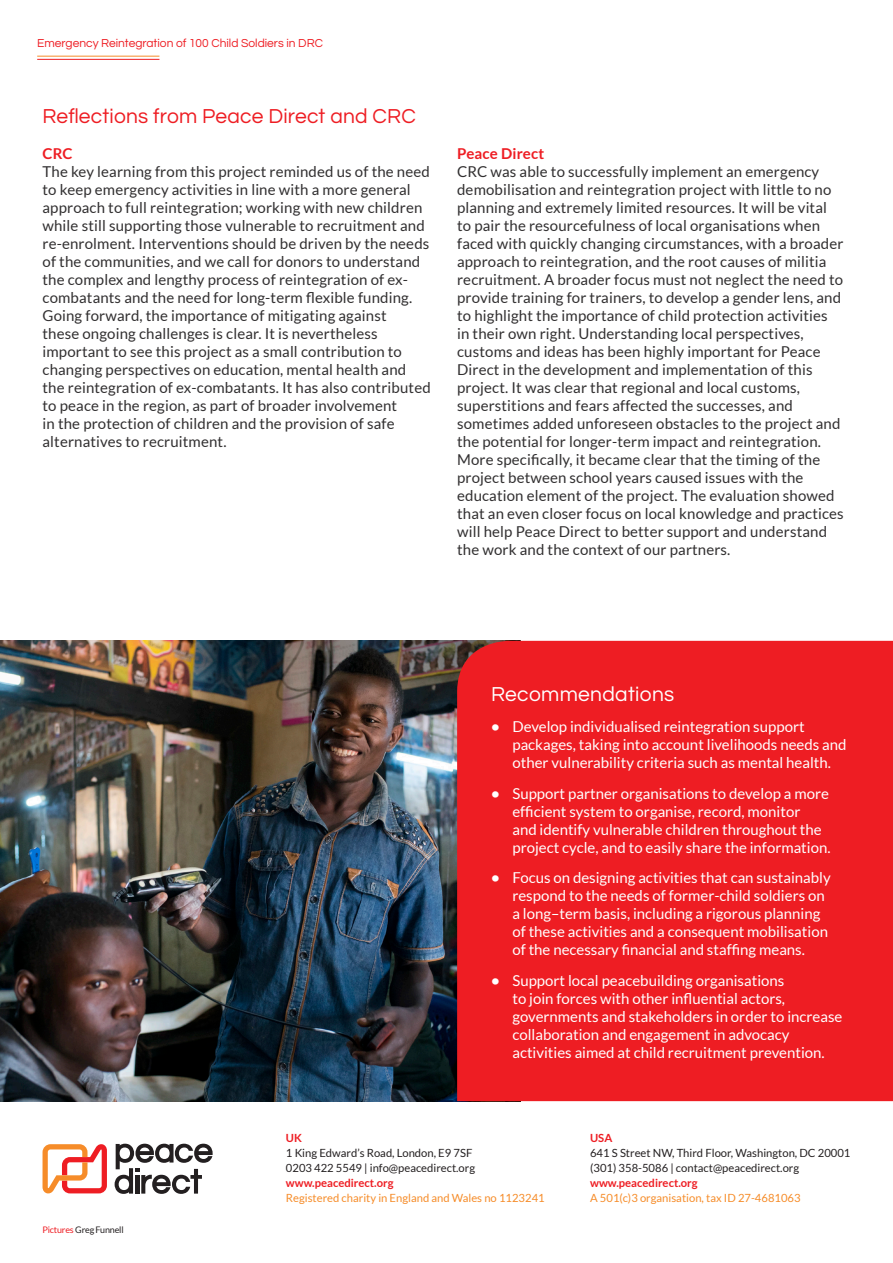
<style>
.page{position:relative;width:893px;height:1263px;background:#fff}
.page>*{position:absolute;margin:0;border:0;box-sizing:border-box;transform-origin:0 0}
.Crosshead{font:21px "Questrial";letter-spacing:.01em;color:#ee1d23}
.Crosshead-2{font:21px "Questrial";letter-spacing:.015em;color:#fff}
.Body{font:15px/18px "Lato";letter-spacing:.01em;color:#312f30}
.t1{font:15px/18px "Lato";color:#fff}
.Body-2{font:700 15px "Lato";letter-spacing:.01em;color:#ee1d23}
.t2{font:12px "Questrial";color:#ee1d23}
.t3{font:11.25px "Lato";color:#231f20}
.t4{font:11.25px "Lato";color:#f68c29}
.t5{font:700 11.25px "Lato";color:#ee1d23}
.t6{font:9px "Lato";letter-spacing:-.02em;color:#231f20}
.s1{font-weight:700}
.s2{color:#ee1d23}
</style>
<div class="page">
<hr style="left:37px;top:56px;width:122px;height:1px;background:#f68c29">
<hr style="left:37px;top:59px;width:122px;height:1px;background:#ee1d23">
<img style="left:0;top:641px;width:457px;height:460px">
<div style="left:457px;top:641px;width:436px;height:460px;background:#ee1d23"></div>
<svg style="left:43px;top:1144px;width:64px;height:50px"></svg>
<svg style="left:115px;top:1144px;width:98px;height:50px"></svg>
<p class="t2" style="left:37px;top:37px;width:287px">Emergency Reintegration of 100 Child Soldiers in DRC</p>
<p class="Crosshead" style="left:43px;top:106px;width:375px">Reflections from Peace Direct and CRC</p>
<p class="Body-2" style="left:43px;top:145px;width:31px">CRC</p>
<p class="Body" style="left:43px;top:162px;width:390px">The key learning from this project reminded us of the need to keep emergency activities in line with a more general approach to full reintegration; working with new children while still supporting those vulnerable to recruitment and re-enrolment. Interventions should be driven by the needs of the communities, and we call for donors to understand the complex and lengthy process of reintegration of ex&shy;combatants and the need for long-term flexible funding.<br>Going forward, the importance of mitigating against<br>these ongoing challenges is clear. It is nevertheless important to see this project as a small contribution to changing perspectives on education, mental health and the reintegration of ex-combatants. It has also contributed to peace in the region, as part of broader involvement<br>in the protection of children and the provision of safe alternatives to recruitment.</p>
<p class="Body-2" style="left:457px;top:145px;width:89px">Peace Direct</p>
<p class="Body" style="left:457px;top:162px;width:388px">CRC was able to successfully implement an emergency demobilisation and reintegration project with little to no planning and extremely limited resources. It will be vital to pair the resourcefulness of local organisations when faced with quickly changing circumstances, with a broader approach to reintegration, and the root causes of militia recruitment. A broader focus must not neglect the need to provide training for trainers, to develop a gender lens, and to highlight the importance of child protection activities in their own right. Understanding local perspectives, customs and ideas has been highly important for Peace Direct in the development and implementation of this project. It was clear that regional and local customs, superstitions and fears affected the successes, and sometimes added unforeseen obstacles to the project and the potential for longer-term impact and reintegration.<br>More specifically, it became clear that the timing of the project between school years caused issues with the education element of the project. The evaluation showed that an even closer focus on local knowledge and practices will help Peace Direct to better support and understand the work and the context of our partners.</p>
<p class="Crosshead-2" style="left:491px;top:684px;width:185px">Recommendations</p>
<p class="t1" style="left:512px;top:717px;width:336px;text-indent:-21px"><span class="s1">•</span> Develop individualised reintegration support packages, taking into account livelihoods needs and other vulnerability criteria such as mental health.</p>
<p class="t1" style="left:512px;top:784px;width:320px;text-indent:-21px"><span class="s1">•</span> Support partner organisations to develop a more efficient system to organise, record, monitor<br>and identify vulnerable children throughout the project cycle, and to easily share the information.</p>
<p class="t1" style="left:512px;top:869px;width:320px;text-indent:-21px"><span class="s1">•</span> Focus on designing activities that can sustainably respond to the needs of former-child soldiers on a long–term basis, including a rigorous planning of these activities and a consequent mobilisation of the necessary financial and staffing means.</p>
<p class="t1" style="left:512px;top:971px;width:332px;text-indent:-21px"><span class="s1">•</span> Support local peacebuilding organisations<br>to join forces with other influential actors, governments and stakeholders in order to increase collaboration and engagement in advocacy activities aimed at child recruitment prevention.</p>
<p class="t6" style="left:43px;top:1225px;width:83px"><span class="s2">Pictures</span> Greg Funnell</p>
<p class="t5" style="left:286px;top:1131px;width:18px">UK</p>
<p class="t3" style="left:286px;top:1147px;width:188px">1 King Edward’s Road, London, E9 7SF</p>
<p class="t3" style="left:286px;top:1162px;width:191px">0203 422 5549 | info@peacedirect.org</p>
<p class="t5" style="left:286px;top:1176px;width:109px">www.peacedirect.org</p>
<p class="t4" style="left:286px;top:1192px;width:260px">Registered charity in England and Wales no 1123241</p>
<p class="t5" style="left:590px;top:1131px;width:24px">USA</p>
<p class="t3" style="left:590px;top:1147px;width:262px">641 S Street NW, Third Floor, Washington, DC 20001</p>
<p class="t3" style="left:590px;top:1162px;width:211px">(301) 358-5086 | contact@peacedirect.org</p>
<p class="t5" style="left:590px;top:1176px;width:109px">www.peacedirect.org</p>
<p class="t4" style="left:590px;top:1192px;width:212px">A 501(c)3 organisation, tax ID 27-4681063</p>
</div>
